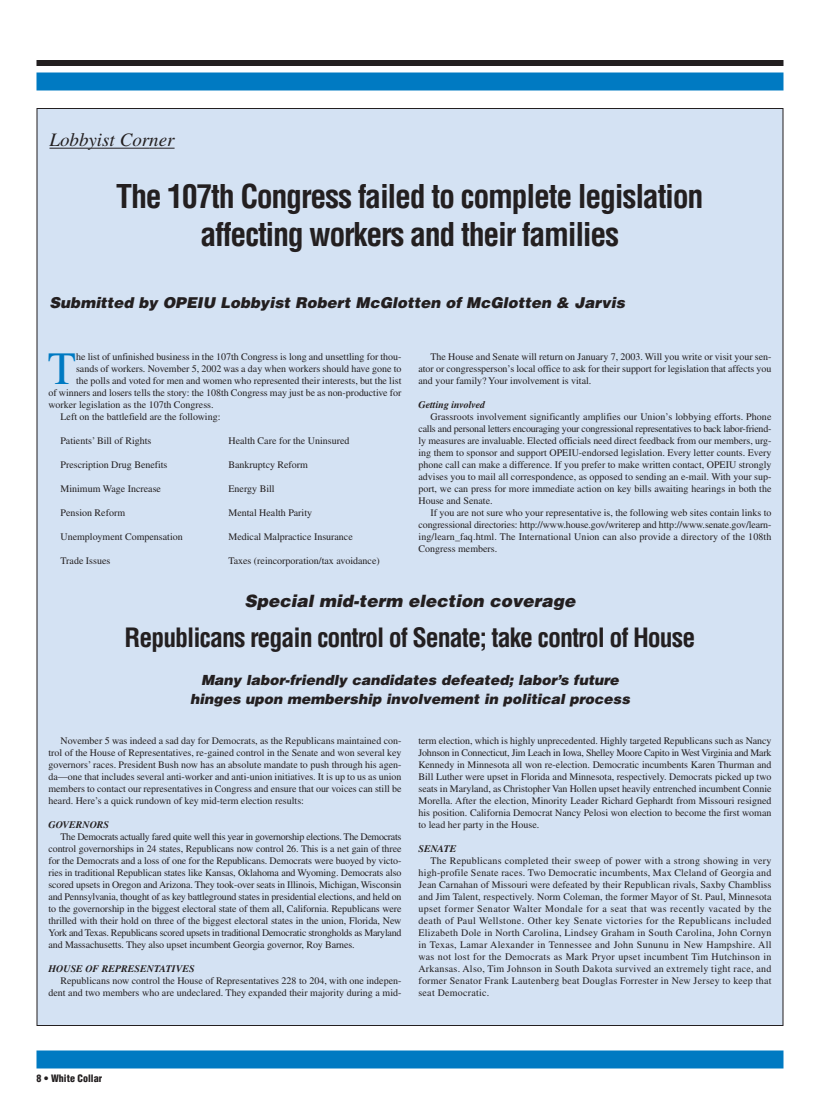
<style>
.page{position:relative;width:819px;height:1116px;background:#fff}
.page>*{position:absolute;margin:0;border:0;box-sizing:border-box;transform-origin:0 0}
.t1{font:46.2px "Times";color:#007ac2}
.t2{font:700 condensed 32px/38.4px "Helvetica";letter-spacing:-.04em;color:#231f20;text-align:center}
.t3{font:700 condensed 26px "Helvetica";letter-spacing:-.04em;color:#231f20}
.t4{font:italic 19px "Times";color:#231f20}
.t5{font:italic 900 17px "Helvetica";color:#231f20}
.t6{font:italic 900 15px "Helvetica";color:#231f20}
.t7{font:italic 900 14px/19px "Helvetica";color:#231f20;text-align:center}
.t8{font:10px/12px "Times";color:#231f20;text-align:justify}
.t9{font:italic 700 10px "Times";color:#231f20}
.t10{font:900 condensed 10px "Helvetica";color:#231f20}
</style>
<div class="page">
<div style="left:36px;top:60px;width:748px;height:6px;background:#231f20"></div>
<div style="left:36px;top:72px;width:748px;height:18px;background:#007ac2"></div>
<div style="left:36px;top:1050px;width:748px;height:18px;background:#007ac2"></div>
<div style="left:37px;top:108px;width:746px;height:918px;background:#d4e2f3"></div>
<svg style="left:50px;top:148px;width:39px;height:1px"></svg>
<hr style="left:89px;top:148px;width:60px;height:1px;background:#231f20">
<svg style="left:149px;top:148px;width:26px;height:1px"></svg>
<h3 class="t4" style="left:50px;top:133px;width:127px">Lobbyist Corner</h3>
<h2 class="t2" style="left:116px;top:180px;width:589px">The 107th Congress failed to complete legislation affecting workers and their families</h2>
<h3 class="t6" style="left:50px;top:298px;width:577px">Submitted by OPEIU Lobbyist Robert McGlotten of McGlotten &amp; Jarvis</h3>
<h1 class="t1" style="left:48px;top:352px;width:30px">T</h1>
<p class="t8" style="left:76px;top:352px;width:327px">he list of unfinished business in the 107th Congress is long and unsettling for thou-</p>
<p class="t8" style="left:76px;top:364px;width:327px">sands of workers. November 5, 2002 was a day when workers should have gone to</p>
<p class="t8" style="left:76px;top:376px;width:327px">the polls and voted for men and women who represented their interests, but the list</p>
<p class="t8" style="left:48px;top:388px;width:354px">of winners and losers tells the story: the 108th Congress may just be as non-productive for</p>
<p class="t8" style="left:48px;top:400px;width:167px">worker legislation as the 107th Congress.</p>
<p class="t8" style="left:60px;top:412px;width:162px">Left on the battlefield are the following:</p>
<p class="t8" style="left:60px;top:436px;width:93px">Patients’ Bill of Rights</p>
<p class="t8" style="left:229px;top:436px;width:123px">Health Care for the Uninsured</p>
<p class="t8" style="left:60px;top:460px;width:108px">Prescription Drug Benefits</p>
<p class="t8" style="left:229px;top:460px;width:81px">Bankruptcy Reform</p>
<p class="t8" style="left:60px;top:484px;width:102px">Minimum Wage Increase</p>
<p class="t8" style="left:229px;top:484px;width:48px">Energy Bill</p>
<p class="t8" style="left:60px;top:508px;width:66px">Pension Reform</p>
<p class="t8" style="left:228px;top:508px;width:85px">Mental Health Parity</p>
<p class="t8" style="left:60px;top:532px;width:124px">Unemployment Compensation</p>
<p class="t8" style="left:228px;top:532px;width:126px">Medical Malpractice Insurance</p>
<p class="t8" style="left:60px;top:556px;width:51px">Trade Issues</p>
<p class="t8" style="left:229px;top:556px;width:153px">Taxes (reincorporation/tax avoidance)</p>
<p class="t8" style="left:418px;top:352px;width:355px;text-indent:12px">The House and Senate will return on January 7, 2003. Will you write or visit your sen&shy;ator or congressperson’s local office to ask for their support for legislation that affects you and your family? Your involvement is vital.</p>
<p class="t9" style="left:418px;top:401px;width:68px">Getting involved</p>
<p class="t8" style="left:418px;top:412px;width:355px;text-indent:12px">Grassroots involvement significantly amplifies our Union’s lobbying efforts. Phone calls and personal letters encouraging your congressional representatives to back labor-friend&shy;ly measures are invaluable. Elected officials need direct feedback from our members, urg&shy;ing them to sponsor and support OPEIU-endorsed legislation. Every letter counts. Every phone call can make a difference. If you prefer to make written contact, OPEIU strongly advises you to mail all correspondence, as opposed to sending an e-mail. With your sup&shy;port, we can press for more immediate action on key bills awaiting hearings in both the House and Senate.</p>
<p class="t8" style="left:418px;top:508px;width:355px;text-indent:12px">If you are not sure who your representative is, the following web sites contain links to congressional directories: http://www.house.gov/writerep and http://www.senate.gov/learn&shy;ing/learn_faq.html. The International Union can also provide a directory of the 108th Congress members.</p>
<h3 class="t5" style="left:245px;top:595px;width:332px">Special mid-term election coverage</h3>
<h3 class="t3" style="left:125px;top:627px;width:572px">Republicans regain control of Senate; take control of House</h3>
<h3 class="t7" style="left:190px;top:671px;width:441px">Many labor-friendly candidates defeated; labor’s future hinges upon membership involvement in political process</h3>
<p class="t8" style="left:48px;top:736px;width:355px;text-indent:12px">November 5 was indeed a sad day for Democrats, as the Republicans maintained con&shy;trol of the House of Representatives, re-gained control in the Senate and won several key governors’ races. President Bush now has an absolute mandate to push through his agen&shy;da—one that includes several anti-worker and anti-union initiatives. It is up to us as union members to contact our representatives in Congress and ensure that our voices can still be heard. Here’s a quick rundown of key mid-term election results:</p>
<p class="t9" style="left:48px;top:821px;width:62px">GOVERNORS</p>
<p class="t8" style="left:48px;top:832px;width:355px;text-indent:12px">The Democrats actually fared quite well this year in governorship elections. The Democrats control governorships in 24 states, Republicans now control 26. This is a net gain of three for the Democrats and a loss of one for the Republicans. Democrats were buoyed by victo&shy;ries in traditional Republican states like Kansas, Oklahoma and Wyoming. Democrats also scored upsets in Oregon and Arizona. They took-over seats in Illinois, Michigan, Wisconsin and Pennsylvania, thought of as key battleground states in presidential elections, and held on to the governorship in the biggest electoral state of them all, California. Republicans were thrilled with their hold on three of the biggest electoral states in the union, Florida, New York and Texas. Republicans scored upsets in traditional Democratic strongholds as Maryland and Massachusetts. They also upset incumbent Georgia governor, Roy Barnes.</p>
<p class="t9" style="left:48px;top:965px;width:148px">HOUSE OF REPRESENTATIVES</p>
<p class="t8" style="left:48px;top:976px;width:354px;text-align:right">Republicans now control the House of Representatives 228 to 204, with one indepen&shy;dent and two members who are undeclared. They expanded their majority during a mid-</p>
<p class="t8" style="left:418px;top:736px;width:355px">term election, which is highly unprecedented. Highly targeted Republicans such as Nancy Johnson in Connecticut, Jim Leach in Iowa, Shelley Moore Capito in West Virginia and Mark Kennedy in Minnesota all won re-election. Democratic incumbents Karen Thurman and Bill Luther were upset in Florida and Minnesota, respectively. Democrats picked up two seats in Maryland, as Christopher Van Hollen upset heavily entrenched incumbent Connie Morella. After the election, Minority Leader Richard Gephardt from Missouri resigned his position. California Democrat Nancy Pelosi won election to become the first woman to lead her party in the House.</p>
<p class="t9" style="left:418px;top:845px;width:40px">SENATE</p>
<p class="t8" style="left:418px;top:856px;width:355px;text-indent:12px">The Republicans completed their sweep of power with a strong showing in very high-profile Senate races. Two Democratic incumbents, Max Cleland of Georgia and Jean Carnahan of Missouri were defeated by their Republican rivals, Saxby Chambliss and Jim Talent, respectively. Norm Coleman, the former Mayor of St. Paul, Minnesota upset former Senator Walter Mondale for a seat that was recently vacated by the death of Paul Wellstone. Other key Senate victories for the Republicans included Elizabeth Dole in North Carolina, Lindsey Graham in South Carolina, John Cornyn in Texas, Lamar Alexander in Tennessee and John Sununu in New Hampshire. All was not lost for the Democrats as Mark Pryor upset incumbent Tim Hutchinson in Arkansas. Also, Tim Johnson in South Dakota survived an extremely tight race, and former Senator Frank Lautenberg beat Douglas Forrester in New Jersey to keep that seat Democratic.</p>
<p class="t10" style="left:36px;top:1074px;width:67px">8 • White Collar</p>
</div>
